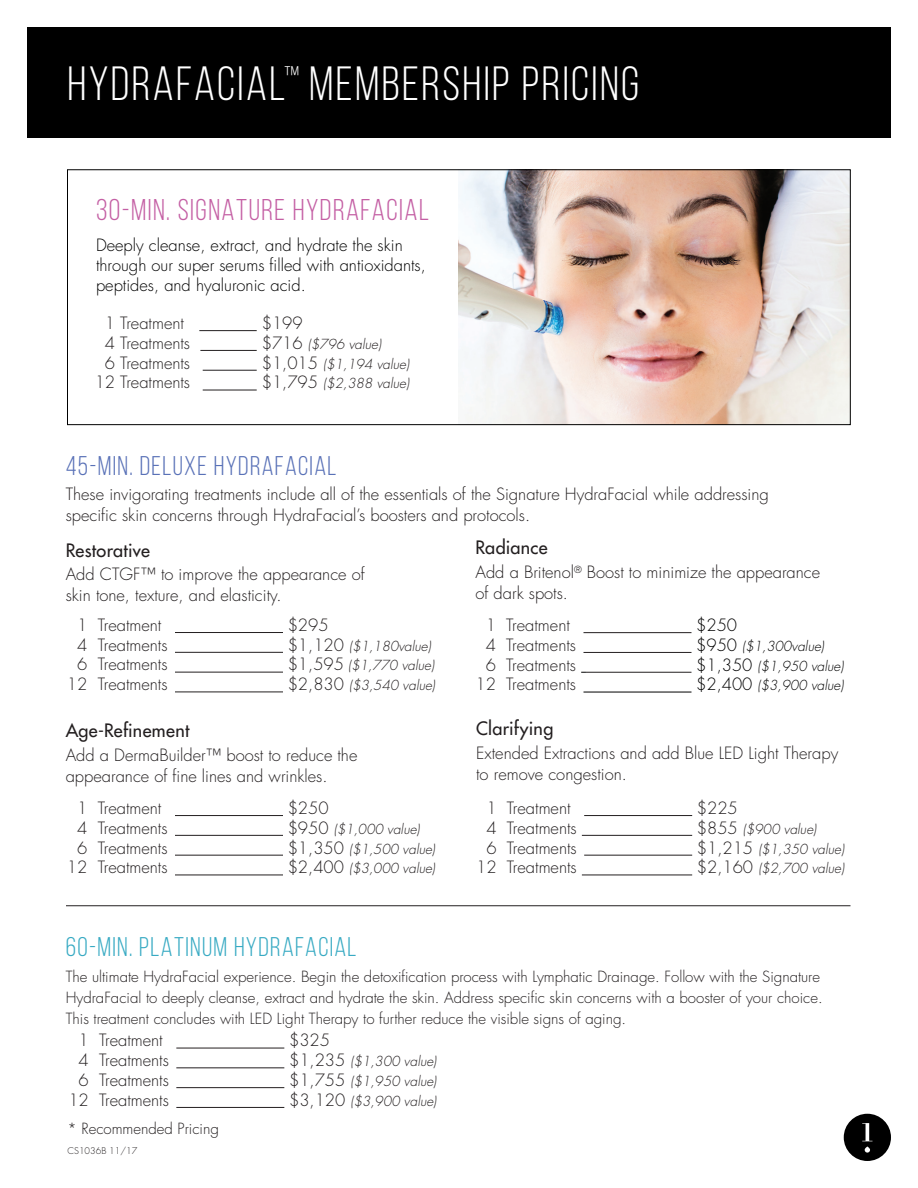
<style>
.page{position:relative;width:918px;height:1188px;background:#fff}
.page>*{position:absolute;margin:0;border:0;box-sizing:border-box;transform-origin:0 0}
.S1{font:48px "Bebas Neue";letter-spacing:.05em;color:#fff}
.Bebas_Neue_Subheader{font:30px "Bebas Neue";letter-spacing:.05em;color:#c45fa4}
.Bebas_Neue_Subheader-2{font:27px "Bebas Neue";letter-spacing:.05em;color:#38aac3}
.Bebas_Neue_Subheader-3{font:27px "Bebas Neue";letter-spacing:.05em;color:#5971b7}
.S4_-_Medium{font:500 18px "Futura Std";letter-spacing:.015em;color:#231f20}
.Body_11pt{font:300 16.5px/21px "Futura Std";color:#231f20}
.t1{font:300 16.5px/19.8px "Futura Std";color:#000}
.body_10pt{font:300 15px/21px "Futura Std";color:#231f20}
.Body_11pt-2{font:300 15px "Futura Std";color:#231f20}
.t2{font:italic 300 13.5px "Futura Std";color:#231f20}
.t3{font:italic 300 13.5px "Futura Std";color:#000}
.t4{font:300 9px "Futura Std";color:#231f20}
.s1{font-style:normal;font-size:16.5px}
</style>
<div class="page">
<div style="left:27px;top:27px;width:864px;height:111px;background:#000"></div>
<div style="left:844px;top:1114px;width:47px;height:47px;background:#000;border-radius:50%"></div>
<svg style="left:862px;top:1123px;width:10px;height:18px"></svg>
<svg style="left:865px;top:1147px;width:5px;height:6px"></svg>
<img style="left:459px;top:172px;width:389px;height:251px">
<div style="left:67px;top:170px;width:783px;height:255px;border:1px solid #000"></div>
<hr style="left:175px;top:815px;width:108px;height:1px;background:#231f20">
<hr style="left:175px;top:835px;width:108px;height:1px;background:#231f20">
<hr style="left:175px;top:855px;width:108px;height:1px;background:#231f20">
<hr style="left:175px;top:875px;width:108px;height:1px;background:#231f20">
<hr style="left:175px;top:632px;width:108px;height:1px;background:#231f20">
<hr style="left:175px;top:652px;width:108px;height:1px;background:#231f20">
<hr style="left:175px;top:672px;width:108px;height:1px;background:#231f20">
<hr style="left:175px;top:692px;width:108px;height:1px;background:#231f20">
<hr style="left:584px;top:815px;width:108px;height:1px;background:#231f20">
<hr style="left:582px;top:835px;width:110px;height:1px;background:#231f20">
<hr style="left:584px;top:855px;width:108px;height:1px;background:#231f20">
<hr style="left:582px;top:875px;width:110px;height:1px;background:#231f20">
<hr style="left:584px;top:632px;width:108px;height:1px;background:#231f20">
<hr style="left:584px;top:652px;width:108px;height:1px;background:#231f20">
<hr style="left:586px;top:672px;width:106px;height:1px;background:#231f20">
<hr style="left:584px;top:692px;width:108px;height:1px;background:#000">
<hr style="left:199px;top:330px;width:58px;height:1px;background:#231f20">
<hr style="left:200px;top:350px;width:57px;height:1px;background:#231f20">
<hr style="left:203px;top:370px;width:54px;height:1px;background:#231f20">
<hr style="left:203px;top:390px;width:54px;height:1px;background:#231f20">
<hr style="left:176px;top:1048px;width:108px;height:1px;background:#231f20">
<hr style="left:176px;top:1067px;width:108px;height:1px;background:#231f20">
<hr style="left:176px;top:1087px;width:108px;height:1px;background:#231f20">
<hr style="left:176px;top:1107px;width:108px;height:1px;background:#231f20">
<hr style="left:66px;top:905px;width:784px;height:1px;background:#231f20">
<p class="S1" style="left:68px;top:58px;width:573px">HYDRAFACIAL<sup>™</sup> MEMBERSHIP PRICING</p>
<p class="Bebas_Neue_Subheader" style="left:96px;top:194px;width:335px">30-MIN. SIGNATURE HYDRAFACIAL</p>
<p class="t1" style="left:96px;top:236px;width:331px">Deeply cleanse, extract, and hydrate the skin through our super serums filled with antioxidants, peptides, and hyaluronic acid.</p>
<p class="Body_11pt" style="left:105px;top:313px;width:81px">1 Treatment</p>
<p class="Body_11pt" style="left:262px;top:313px;width:42px">$199</p>
<p class="Body_11pt" style="left:105px;top:333px;width:87px">4 Treatments</p>
<p class="t2" style="left:262px;top:336px;width:121px"><span class="s1">$716</span> ($796 value)</p>
<p class="Body_11pt" style="left:105px;top:353px;width:87px">6 Treatments</p>
<p class="t2" style="left:262px;top:355px;width:149px"><span class="s1">$1,015</span> ($1,194 value)</p>
<p class="Body_11pt" style="left:95px;top:372px;width:97px">12 Treatments</p>
<p class="t2" style="left:262px;top:375px;width:149px"><span class="s1">$1,795</span> ($2,388 value)</p>
<p class="Bebas_Neue_Subheader-3" style="left:66px;top:451px;width:272px">45-MIN. DELUXE HYDRAFACIAL</p>
<p class="Body_11pt" style="left:66px;top:484px;width:705px">These invigorating treatments include all of the essentials of the Signature HydraFacial while addressing specific skin concerns through HydraFacial’s boosters and protocols.</p>
<p class="S4_-_Medium" style="left:66px;top:539px;width:86px">Restorative</p>
<p class="Body_11pt" style="left:66px;top:564px;width:301px">Add CTGF™ to improve the appearance of skin tone, texture, and elasticity.</p>
<p class="Body_11pt" style="left:77px;top:615px;width:86px">1 Treatment</p>
<p class="Body_11pt" style="left:288px;top:615px;width:42px">$295</p>
<p class="Body_11pt" style="left:77px;top:635px;width:92px">4 Treatments</p>
<p class="t2" style="left:288px;top:638px;width:145px"><span class="s1">$1,120</span> ($1,180value)</p>
<p class="Body_11pt" style="left:77px;top:654px;width:92px">6 Treatments</p>
<p class="t2" style="left:288px;top:657px;width:148px"><span class="s1">$1,595</span> ($1,770 value)</p>
<p class="Body_11pt" style="left:67px;top:674px;width:102px">12 Treatments</p>
<p class="t2" style="left:288px;top:677px;width:149px"><span class="s1">$2,830</span> ($3,540 value)</p>
<p class="S4_-_Medium" style="left:66px;top:719px;width:125px">Age-Refinement</p>
<p class="Body_11pt" style="left:66px;top:745px;width:293px">Add a DermaBuilder™ boost to reduce the appearance of fine lines and wrinkles.</p>
<p class="Body_11pt" style="left:77px;top:798px;width:86px">1 Treatment</p>
<p class="Body_11pt" style="left:288px;top:798px;width:42px">$250</p>
<p class="Body_11pt" style="left:77px;top:818px;width:92px">4 Treatments</p>
<p class="t2" style="left:288px;top:821px;width:134px"><span class="s1">$950</span> ($1,000 value)</p>
<p class="Body_11pt" style="left:77px;top:837px;width:92px">6 Treatments</p>
<p class="t2" style="left:288px;top:840px;width:149px"><span class="s1">$1,350</span> ($1,500 value)</p>
<p class="Body_11pt" style="left:67px;top:857px;width:102px">12 Treatments</p>
<p class="t2" style="left:288px;top:860px;width:149px"><span class="s1">$2,400</span> ($3,000 value)</p>
<p class="S4_-_Medium" style="left:476px;top:537px;width:74px">Radiance</p>
<p class="Body_11pt" style="left:476px;top:562px;width:346px">Add a Britenol<sup>®</sup> Boost to minimize the appearance of dark spots.</p>
<p class="Body_11pt" style="left:486px;top:615px;width:86px">1 Treatment</p>
<p class="t1" style="left:696px;top:616px;width:42px">$250</p>
<p class="Body_11pt" style="left:486px;top:635px;width:92px">4 Treatments</p>
<p class="t3" style="left:696px;top:638px;width:129px"><span class="s1">$950</span> ($1,300value)</p>
<p class="Body_11pt" style="left:486px;top:655px;width:92px">6 Treatments</p>
<p class="t3" style="left:696px;top:657px;width:149px"><span class="s1">$1,350</span> ($1,950 value)</p>
<p class="Body_11pt" style="left:476px;top:674px;width:102px">12 Treatments</p>
<p class="t3" style="left:696px;top:677px;width:149px"><span class="s1">$2,400</span> ($3,900 value)</p>
<p class="S4_-_Medium" style="left:476px;top:718px;width:79px">Clarifying</p>
<p class="Body_11pt" style="left:476px;top:743px;width:364px">Extended Extractions and add Blue LED Light Therapy to remove congestion.</p>
<p class="Body_11pt" style="left:486px;top:798px;width:86px">1 Treatment</p>
<p class="Body_11pt" style="left:697px;top:798px;width:42px">$225</p>
<p class="Body_11pt" style="left:486px;top:818px;width:92px">4 Treatments</p>
<p class="t2" style="left:697px;top:821px;width:121px"><span class="s1">$855</span> ($900 value)</p>
<p class="Body_11pt" style="left:486px;top:837px;width:92px">6 Treatments</p>
<p class="t2" style="left:697px;top:840px;width:149px"><span class="s1">$1,215</span> ($1,350 value)</p>
<p class="Body_11pt" style="left:476px;top:857px;width:102px">12 Treatments</p>
<p class="t2" style="left:697px;top:860px;width:149px"><span class="s1">$2,160</span> ($2,700 value)</p>
<p class="Bebas_Neue_Subheader-2" style="left:66px;top:932px;width:292px">60-MIN. PLATINUM HYDRAFACIAL</p>
<p class="body_10pt" style="left:66px;top:966px;width:758px">The ultimate HydraFacial experience. Begin the detoxification process with Lymphatic Drainage. Follow with the Signature<br>HydraFacial to deeply cleanse, extract and hydrate the skin. Address specific skin concerns with a booster of your choice.<br>This treatment concludes with LED Light Therapy to further reduce the visible signs of aging.</p>
<p class="Body_11pt" style="left:79px;top:1030px;width:86px">1 Treatment</p>
<p class="Body_11pt" style="left:289px;top:1030px;width:42px">$325</p>
<p class="Body_11pt" style="left:79px;top:1050px;width:92px">4 Treatments</p>
<p class="t2" style="left:289px;top:1053px;width:149px"><span class="s1">$1,235</span> ($1,300 value)</p>
<p class="Body_11pt" style="left:79px;top:1070px;width:92px">6 Treatments</p>
<p class="t2" style="left:289px;top:1073px;width:149px"><span class="s1">$1,755</span> ($1,950 value)</p>
<p class="Body_11pt" style="left:68px;top:1090px;width:102px">12 Treatments</p>
<p class="t2" style="left:289px;top:1093px;width:149px"><span class="s1">$3,120</span> ($3,900 value)</p>
<p class="Body_11pt-2" style="left:68px;top:1119px;width:153px">* Recommended Pricing</p>
<p class="t4" style="left:68px;top:1145px;width:71px">CS1036B 11/17</p>
</div>
